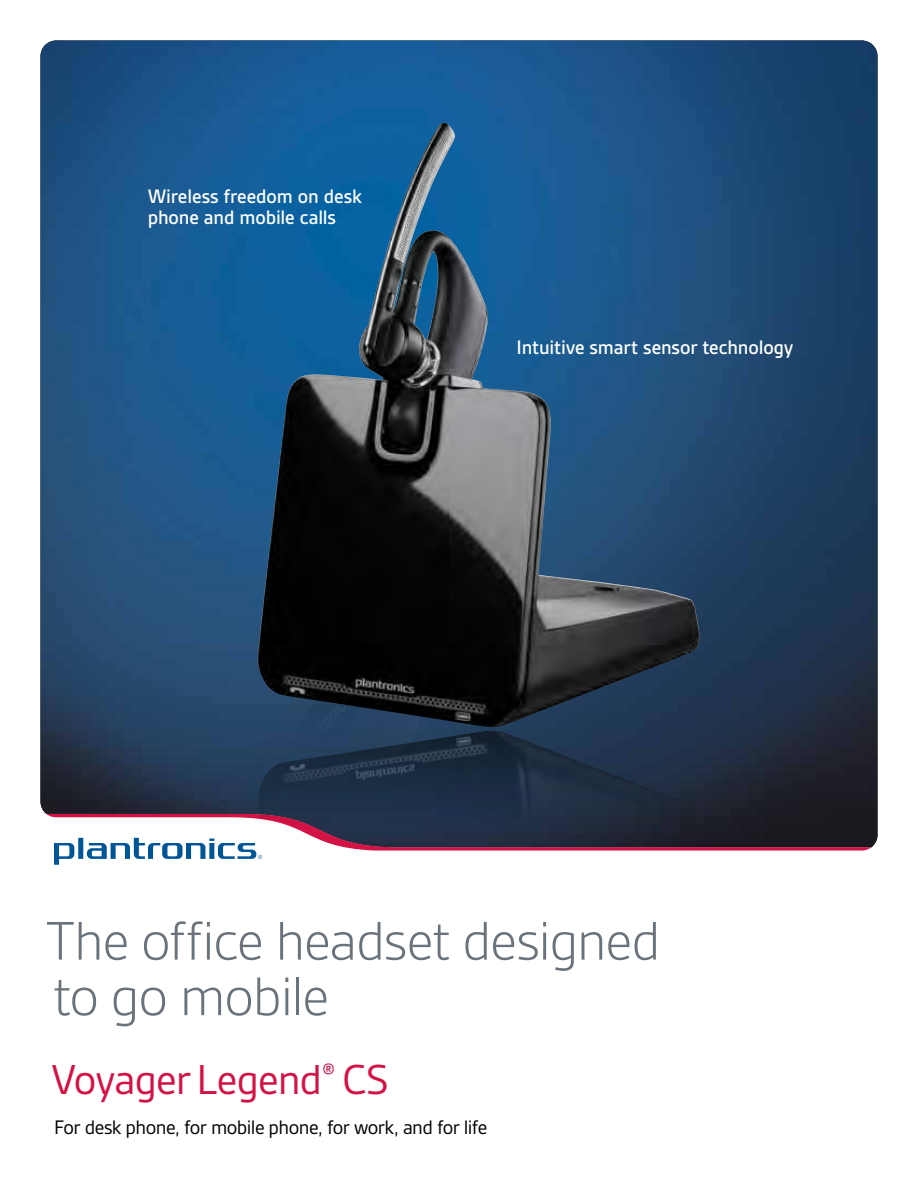
<style>
.page{position:relative;width:918px;height:1188px;background:#fff}
.page>*{position:absolute;margin:0;border:0;box-sizing:border-box;transform-origin:0 0}
.t1{font:300 58.5px/55.5px "Gesta";letter-spacing:-.025em;color:#6a737b}
.t2{font:45px "Gesta";letter-spacing:-.025em;color:#d31245}
.t3{font:500 21px/21px "Gesta";letter-spacing:-.01em;color:#fff}
.t4{font:21px "Gesta";letter-spacing:-.025em;color:#000}
</style>
<div class="page">
<img style="left:40px;top:40px;width:838px;height:807px">
<svg style="left:46px;top:814px;width:825px;height:50px"></svg>
<img style="left:209px;top:644px;width:540px;height:220px">
<img style="left:257px;top:123px;width:443px;height:605px">
<p class="t3" style="left:148px;top:186px;width:216px">Wireless freedom on desk phone and mobile calls</p>
<p class="t3" style="left:517px;top:336px;width:278px">Intuitive smart sensor technology</p>
<h1 class="t1" style="left:45px;top:912px;width:617px">The office headset designed to go mobile</h1>
<h2 class="t2" style="left:52px;top:1054px;width:338px">Voyager Legend<sup>®</sup> CS</h2>
<p class="t4" style="left:54px;top:1115px;width:435px">For desk phone, for mobile phone, for work, and for life</p>
</div>
